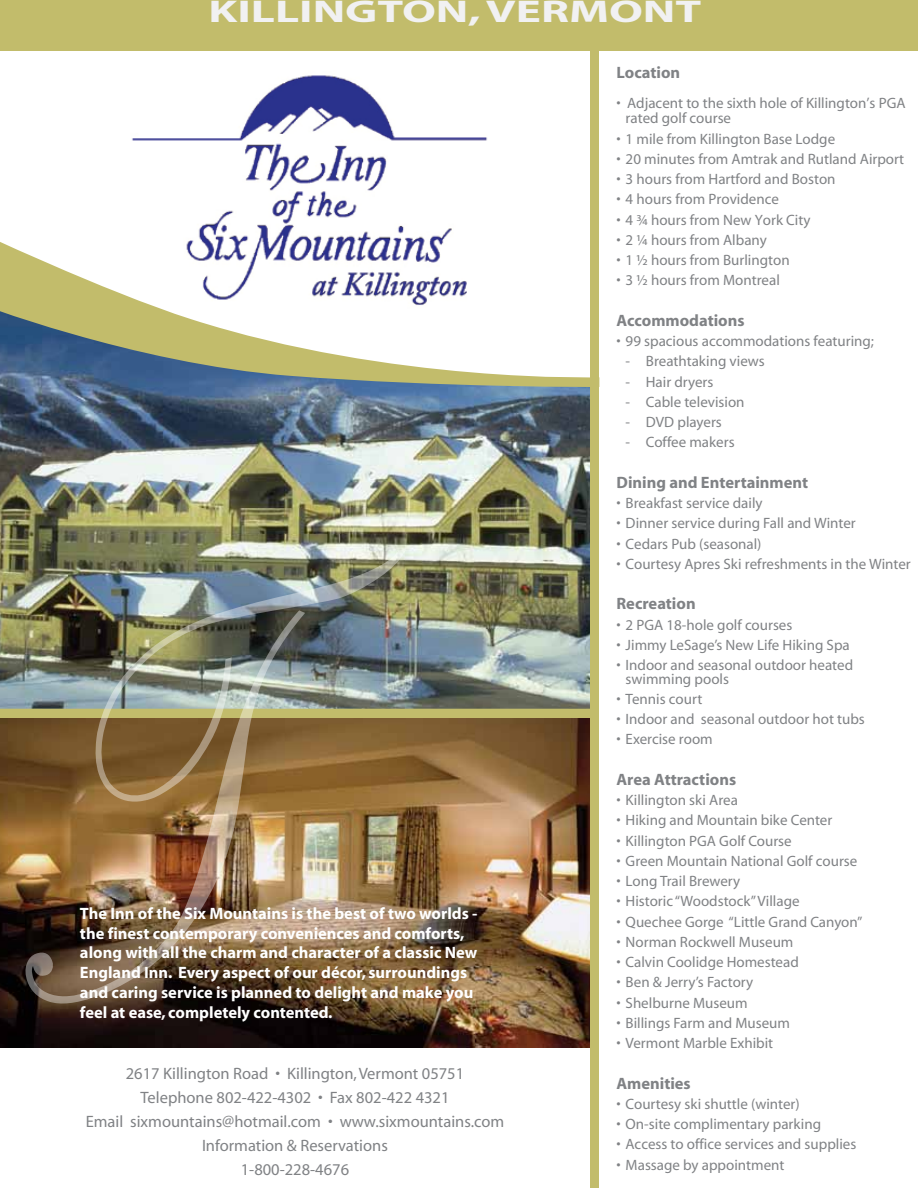
<style>
.page{position:relative;width:918px;height:1188px;background:#fff}
.page>*{position:absolute;margin:0;border:0;box-sizing:border-box;transform-origin:0 0}
.t1{font:700 31.5px "Myriad";color:#f1f1f2;scale:1.5 1}
.t2{font:700 16.5px/19.8px "Myriad";color:#fff}
.t3{font:16.5px/24px "Myriad";color:#808285;text-align:center}
.t4{font:700 16.5px "Myriad";color:#808285}
.t5{font:15px/15px "Myriad";color:#808285}
</style>
<div class="page">
<img style="left:0;top:718px;width:590px;height:330px">
<img style="left:132px;top:75px;width:356px;height:154px">
<div style="left:0;top:705px;width:599px;height:13px;background:#c2bc6b"></div>
<img style="left:0;top:388px;width:590px;height:321px">
<svg style="left:0;top:229px;width:590px;height:159px"></svg>
<div style="left:590px;top:0;width:9px;height:1188px;background:#c2bc6b"></div>
<div style="left:0;top:0;width:918px;height:51px;background:#c2bc6b"></div>
<img style="left:0;top:551px;width:507px;height:463px">
<h1 class="t1" style="left:208px;top:-4px;width:330px">KILLINGTON, VERMONT</h1>
<p class="t2" style="left:80px;top:904px;width:399px">The Inn of the Six Mountains is the best of two worlds - the finest contemporary conveniences and comforts, along with all the charm and character of a classic New England Inn. Every aspect of our décor, surroundings and caring service is planned to delight and make you</p>
<p class="t2" style="left:80px;top:1003px;width:254px">feel at ease, completely contented.</p>
<p class="t3" style="left:86px;top:1062px;width:420px">2617 Killington Road • Killington, Vermont 05751<br>Telephone 802-422-4302 • Fax 802-422 4321<br>Email sixmountains@hotmail.com • www.sixmountains.com Information &amp; Reservations<br>1-800-228-4676</p>
<p class="t4" style="left:617px;top:64px;width:65px">Location</p>
<p class="t5" style="left:626px;top:97px;width:281px;text-indent:-9px">• Adjacent to the sixth hole of Killington’s PGA rated golf course</p>
<p class="t5" style="left:617px;top:132px;width:220px">• 1 mile from Killington Base Lodge</p>
<p class="t5" style="left:617px;top:152px;width:289px">• 20 minutes from Amtrak and Rutland Airport</p>
<p class="t5" style="left:617px;top:172px;width:221px">• 3 hours from Hartford and Boston</p>
<p class="t5" style="left:617px;top:193px;width:164px">• 4 hours from Providence</p>
<p class="t5" style="left:617px;top:213px;width:195px">• 4 ¾ hours from New York City</p>
<p class="t5" style="left:617px;top:233px;width:152px">• 2 ¼ hours from Albany</p>
<p class="t5" style="left:617px;top:253px;width:175px">• 1 ½ hours from Burlington</p>
<p class="t5" style="left:617px;top:274px;width:165px">• 3 ½ hours from Montreal</p>
<p class="t4" style="left:617px;top:312px;width:130px">Accommodations</p>
<p class="t5" style="left:617px;top:334px;width:259px">• 99 spacious accommodations featuring;</p>
<p class="t5" style="left:626px;top:355px;width:141px">- Breathtaking views</p>
<p class="t5" style="left:626px;top:375px;width:89px">- Hair dryers</p>
<p class="t5" style="left:626px;top:395px;width:120px">- Cable television</p>
<p class="t5" style="left:626px;top:415px;width:98px">- DVD players</p>
<p class="t5" style="left:626px;top:436px;width:111px">- Coffee makers</p>
<p class="t4" style="left:617px;top:474px;width:193px">Dining and Entertainment</p>
<p class="t5" style="left:617px;top:496px;width:148px">• Breakfast service daily</p>
<p class="t5" style="left:617px;top:517px;width:241px">• Dinner service during Fall and Winter</p>
<p class="t5" style="left:617px;top:537px;width:147px">• Cedars Pub (seasonal)</p>
<p class="t5" style="left:617px;top:557px;width:296px">• Courtesy Apres Ski refreshments in the Winter</p>
<p class="t4" style="left:617px;top:595px;width:81px">Recreation</p>
<p class="t5" style="left:617px;top:618px;width:177px">• 2 PGA 18-hole golf courses</p>
<p class="t5" style="left:617px;top:638px;width:235px">• Jimmy LeSage’s New Life Hiking Spa</p>
<p class="t5" style="left:626px;top:659px;width:229px;line-height:13.5px;text-indent:-9px">• Indoor and seasonal outdoor heated swimming pools</p>
<p class="t5" style="left:617px;top:692px;width:87px">• Tennis court</p>
<p class="t5" style="left:617px;top:712px;width:250px">• Indoor and seasonal outdoor hot tubs</p>
<p class="t5" style="left:617px;top:733px;width:98px">• Exercise room</p>
<p class="t4" style="left:617px;top:771px;width:121px">Area Attractions</p>
<p class="t5" style="left:617px;top:793px;width:123px">• Killington ski Area</p>
<p class="t5" style="left:617px;top:814px;width:217px">• Hiking and Mountain bike Center</p>
<p class="t5" style="left:617px;top:834px;width:177px">• Killington PGA Golf Course</p>
<p class="t5" style="left:617px;top:854px;width:242px">• Green Mountain National Golf course</p>
<p class="t5" style="left:617px;top:874px;width:125px">• Long Trail Brewery</p>
<p class="t5" style="left:617px;top:895px;width:185px">• Historic “Woodstock” Village</p>
<p class="t5" style="left:617px;top:915px;width:248px">• Quechee Gorge “Little Grand Canyon”</p>
<p class="t5" style="left:617px;top:935px;width:178px">• Norman Rockwell Museum</p>
<p class="t5" style="left:617px;top:955px;width:184px">• Calvin Coolidge Homestead</p>
<p class="t5" style="left:617px;top:976px;width:138px">• Ben &amp; Jerry’s Factory</p>
<p class="t5" style="left:617px;top:996px;width:133px">• Shelburne Museum</p>
<p class="t5" style="left:617px;top:1016px;width:175px">• Billings Farm and Museum</p>
<p class="t5" style="left:617px;top:1036px;width:158px">• Vermont Marble Exhibit</p>
<p class="t4" style="left:617px;top:1075px;width:76px">Amenities</p>
<p class="t5" style="left:617px;top:1097px;width:185px">• Courtesy ski shuttle (winter)</p>
<p class="t5" style="left:617px;top:1117px;width:206px">• On-site complimentary parking</p>
<p class="t5" style="left:617px;top:1138px;width:241px">• Access to office services and supplies</p>
<p class="t5" style="left:617px;top:1158px;width:169px">• Massage by appointment</p>
</div>
